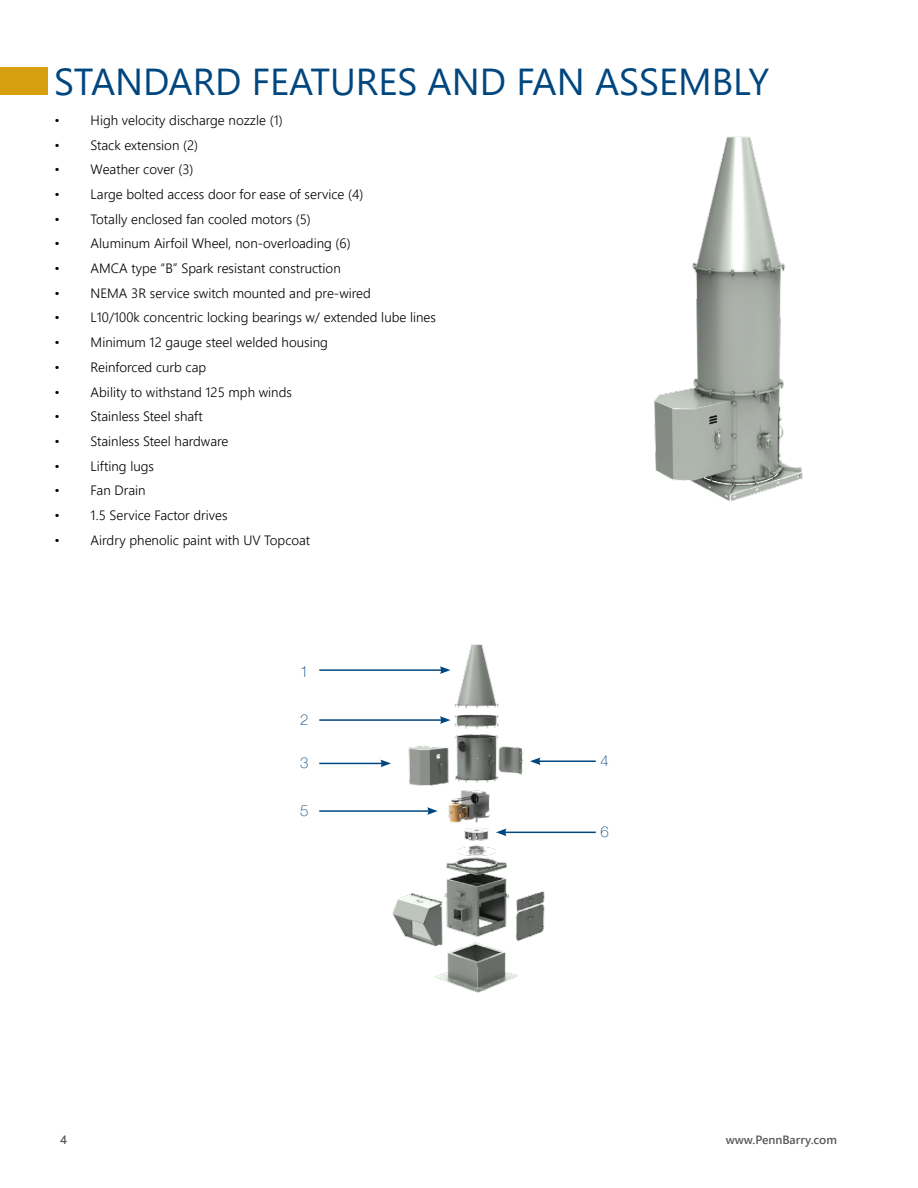
<style>
.page{position:relative;width:918px;height:1188px;background:#fff}
.page>*{position:absolute;margin:0;border:0;box-sizing:border-box;transform-origin:0 0}
.t1{font:37.5px "Segoe UI";color:#00467f}
.t2{font:100 15px "Helve Nue";color:#00467f}
.t3{font:300 13.5px "Segoe UI";color:#000}
.t4{font:600 12px "Segoe UI";color:#58595b}
</style>
<div class="page">
<div style="left:0;top:68px;width:48px;height:27px;background:#d59f10"></div>
<img style="left:654px;top:136px;width:149px;height:366px">
<hr style="left:319px;top:669px;width:123px;height:2px;background:#00467f">
<hr style="left:538px;top:761px;width:58px;height:1px;background:#00467f">
<hr style="left:504px;top:832px;width:92px;height:1px;background:#00467f">
<hr style="left:319px;top:719px;width:123px;height:2px;background:#00467f">
<hr style="left:319px;top:763px;width:64px;height:1px;background:#00467f">
<svg style="left:380px;top:760px;width:7px;height:7px"></svg>
<hr style="left:319px;top:810px;width:111px;height:2px;background:#00467f">
<img style="left:387px;top:644px;width:165px;height:349px">
<h1 class="t1" style="left:54px;top:46px;width:717px">STANDARD FEATURES AND FAN ASSEMBLY</h1>
<p class="t3" style="left:55px;top:107px;width:230px">• High velocity discharge nozzle (1)</p>
<p class="t3" style="left:55px;top:132px;width:145px">• Stack extension (2)</p>
<p class="t3" style="left:55px;top:157px;width:140px">• Weather cover (3)</p>
<p class="t3" style="left:55px;top:181px;width:310px">• Large bolted access door for ease of service (4)</p>
<p class="t3" style="left:55px;top:206px;width:258px">• Totally enclosed fan cooled motors (5)</p>
<p class="t3" style="left:55px;top:231px;width:297px">• Aluminum Airfoil Wheel, non-overloading (6)</p>
<p class="t3" style="left:55px;top:256px;width:288px">• AMCA type “B” Spark resistant construction</p>
<p class="t3" style="left:55px;top:280px;width:318px">• NEMA 3R service switch mounted and pre-wired</p>
<p class="t3" style="left:55px;top:305px;width:383px">• L10/100k concentric locking bearings w/ extended lube lines</p>
<p class="t3" style="left:55px;top:330px;width:275px">• Minimum 12 gauge steel welded housing</p>
<p class="t3" style="left:55px;top:354px;width:153px">• Reinforced curb cap</p>
<p class="t3" style="left:55px;top:379px;width:239px">• Ability to withstand 125 mph winds</p>
<p class="t3" style="left:55px;top:404px;width:150px">• Stainless Steel shaft</p>
<p class="t3" style="left:55px;top:428px;width:175px">• Stainless Steel hardware</p>
<p class="t3" style="left:55px;top:453px;width:101px">• Lifting lugs</p>
<p class="t3" style="left:55px;top:478px;width:92px">• Fan Drain</p>
<p class="t3" style="left:55px;top:503px;width:174px">• 1.5 Service Factor drives</p>
<p class="t3" style="left:55px;top:527px;width:257px">• Airdry phenolic paint with UV Topcoat</p>
<p class="t2" style="left:300px;top:663px;width:10px">1</p>
<p class="t2" style="left:300px;top:710px;width:10px">2</p>
<p class="t2" style="left:300px;top:753px;width:10px">3</p>
<p class="t2" style="left:300px;top:801px;width:10px">5</p>
<p class="t2" style="left:600px;top:751px;width:10px">4</p>
<p class="t2" style="left:600px;top:822px;width:10px">6</p>
<p class="t4" style="left:60px;top:1129px;width:8px">4</p>
<p class="t4" style="left:726px;top:1129px;width:113px">www.PennBarry.com</p>
</div>
